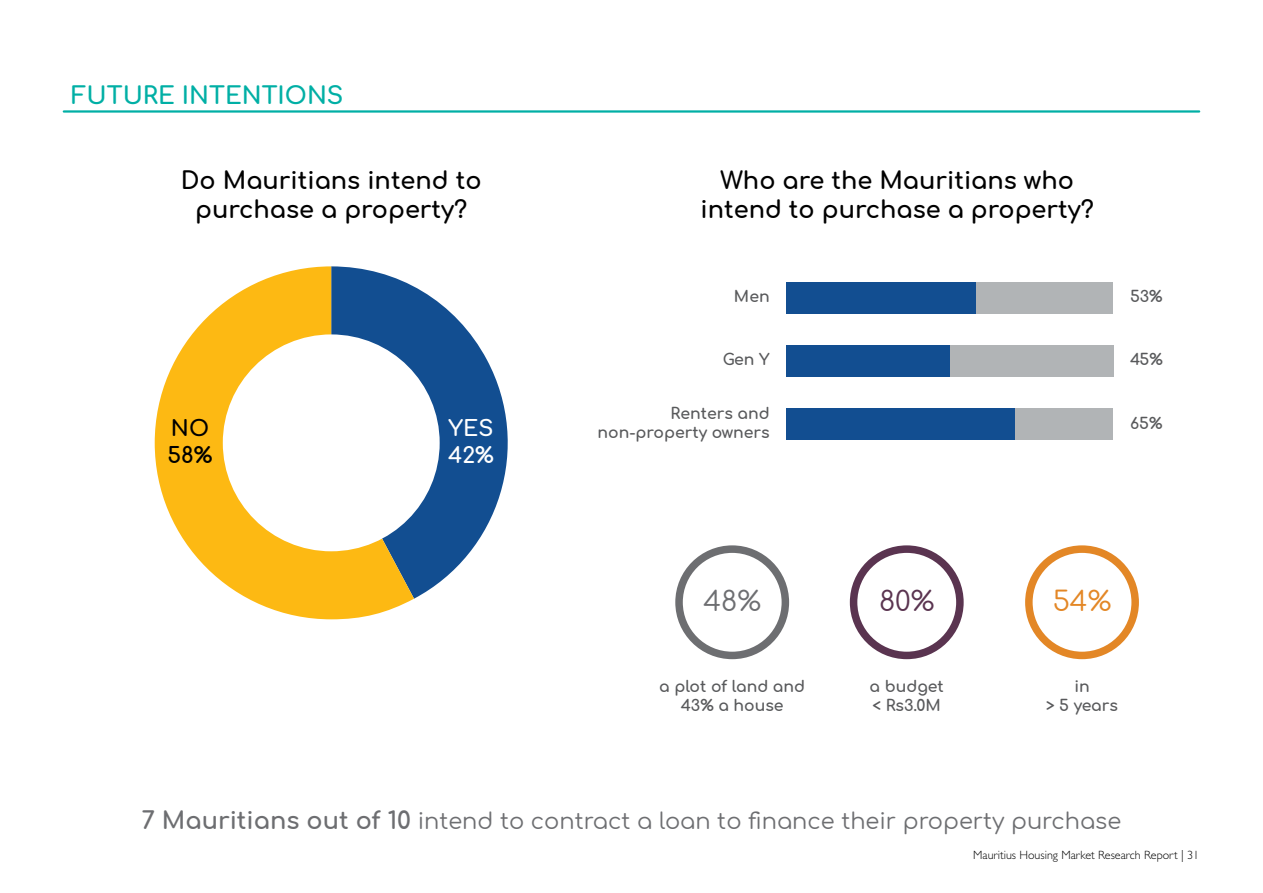
<style>
.page{position:relative;width:1263px;height:893px;background:#fff}
.page>*{position:absolute;margin:0;border:0;box-sizing:border-box;transform-origin:0 0}
.t1{font:27.45px "Comfortaa";color:#6d6e71}
.t2{font:27.45px "Comfortaa";color:#5a3450}
.t3{font:27.45px "Comfortaa";color:#e38726}
.t4{font:700 24px/28.8px "Comfortaa";color:#000;text-align:center}
.t5{font:700 24px "Comfortaa";color:#00afa5}
.t6{font:22.5px "Comfortaa";color:#6d6e71}
.t7{font:700 21.75px/26.1px "Comfortaa";color:#fff}
.t8{font:700 21.75px/26.1px "Comfortaa";color:#000}
.t9{font:700 15.6px/18.8px "Comfortaa";color:#58595b;text-align:center}
.t10{font:300 12px "Gill Sans Std";color:#000}
.s1{font-weight:700;font-size:24px}
</style>
<div class="page">
<hr style="left:64px;top:110px;width:1135px;height:3px;background:#00afa5">
<svg style="left:414px;top:286px;width:94px;height:313px;fill:#124e91"></svg>
<svg style="left:155px;top:266px;width:259px;height:353px;fill:#fdb913"></svg>
<div style="left:223px;top:334px;width:217px;height:217px;background:#fff;border-radius:50%"></div>
<div style="left:675px;top:545px;width:114px;height:114px;border:8px solid #6d6e71;border-radius:50%"></div>
<div style="left:850px;top:545px;width:114px;height:114px;border:8px solid #5a3450;border-radius:50%"></div>
<div style="left:1025px;top:545px;width:114px;height:114px;border:8px solid #e38726;border-radius:50%"></div>
<div style="left:976px;top:282px;width:137px;height:31px;background:#b1b4b6"></div>
<div style="left:950px;top:345px;width:163px;height:31px;background:#b1b4b6"></div>
<div style="left:1015px;top:408px;width:98px;height:31px;background:#b1b4b6"></div>
<div style="left:787px;top:282px;width:189px;height:31px;background:#124e91"></div>
<div style="left:787px;top:345px;width:163px;height:31px;background:#124e91"></div>
<div style="left:787px;top:408px;width:228px;height:31px;background:#124e91"></div>
<h2 class="t5" style="left:72px;top:73px;width:273px">FUTURE INTENTIONS</h2>
<h2 class="t4" style="left:181px;top:163px;width:302px">Do Mauritians intend to purchase a property?</h2>
<h2 class="t4" style="left:700px;top:163px;width:395px">Who are the Mauritians who intend to purchase a property?</h2>
<p class="t9" style="left:734px;top:285px;width:37px">Men</p>
<h3 class="t8" style="left:167px;top:412px;width:47px">NO<br>58%</h3>
<h3 class="t7" style="left:448px;top:412px;width:47px">YES<br>42%</h3>
<p class="t9" style="left:723px;top:348px;width:48px">Gen Y</p>
<p class="t9" style="left:598px;top:402px;width:174px;text-align:right">Renters and non-property owners</p>
<p class="t9" style="left:1130px;top:285px;width:34px">53%</p>
<p class="t9" style="left:1130px;top:348px;width:34px">45%</p>
<p class="t9" style="left:1130px;top:411px;width:34px">65%</p>
<h1 class="t1" style="left:703px;top:576px;width:59px">48%</h1>
<h1 class="t2" style="left:879px;top:576px;width:57px">80%</h1>
<h1 class="t3" style="left:1053px;top:576px;width:60px">54%</h1>
<p class="t9" style="left:659px;top:675px;width:147px">a plot of land and<br>43% a house</p>
<p class="t9" style="left:869px;top:675px;width:76px;text-align:left">a budget &lt; Rs3.0M</p>
<p class="t9" style="left:1046px;top:675px;width:73px">in<br>&gt; 5 years</p>
<h3 class="t6" style="left:142px;top:801px;width:981px"><span class="s1">7 Mauritians out of 10</span> intend to contract a loan to finance their property purchase</h3>
<p class="t10" style="left:973px;top:848px;width:227px">Mauritius Housing Market Research Report | 31</p>
</div>
